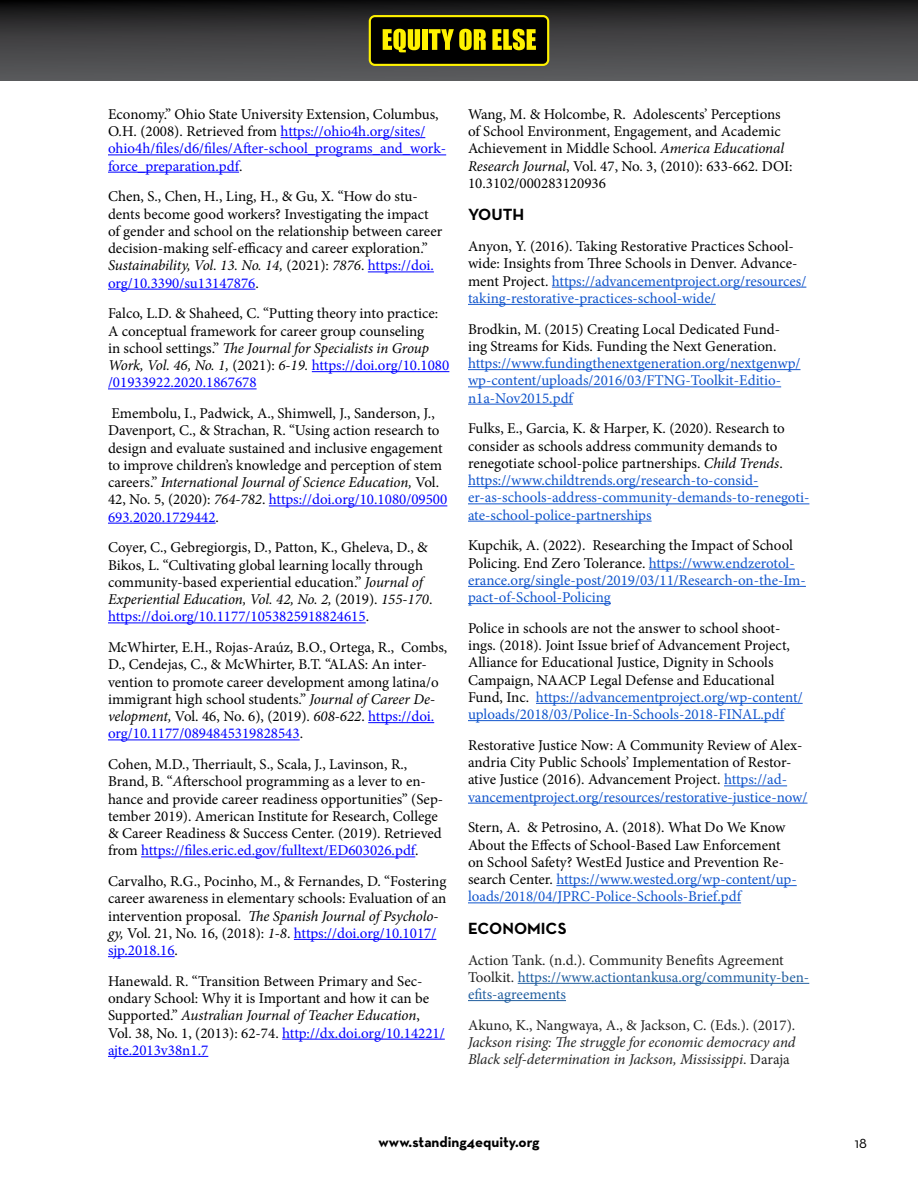
<style>
.page{position:relative;width:918px;height:1188px;background:#fff}
.page>*{position:absolute;margin:0;border:0;box-sizing:border-box;transform-origin:0 0}
.t1{font:700 16.5px "Neutra Text";color:#000}
.t2{font:15px/17.2px "Minion Pro";color:#000}
.t3{font:15px/17.2px "Minion Pro";color:#15c}
.t4{font:15px/17.2px "Minion Pro";color:#00f}
.t5{font:15px/17.2px "Minion Pro";color:#215e9e}
.t6{font:italic 15px/17.2px "Minion Pro";letter-spacing:-.01em;color:#222}
.t7{font:15px "Minion Pro";color:#222}
.t8{font:700 15px "Neutra Text";color:#000}
.t9{font:15px "Neutra Text";color:#000}
.s1{color:#000}
.s2{font-style:italic}
.s3{color:#00f}
.s4{color:#15c}
.s5{font-style:italic;color:#000}
.s6{color:#222}
.s7{font-style:normal}
</style>
<div class="page">
<div style="left:0;top:0;width:918px;height:81px;background:linear-gradient(to bottom,#1b1a1b,#636466)"></div>
<svg style="left:369px;top:15px;width:180px;height:51px;background:#544f00"></svg>
<hr style="left:281px;top:137px;width:144px;height:1px;background:#00f">
<hr style="left:108px;top:155px;width:338px;height:1px;background:#00f">
<hr style="left:108px;top:172px;width:131px;height:1px;background:#00f">
<hr style="left:368px;top:272px;width:66px;height:1px;background:#00f">
<hr style="left:108px;top:289px;width:147px;height:1px;background:#00f">
<hr style="left:312px;top:371px;width:137px;height:1px;background:#00f">
<hr style="left:108px;top:389px;width:149px;height:1px;background:#00f">
<hr style="left:269px;top:506px;width:178px;height:1px;background:#00f">
<hr style="left:108px;top:523px;width:108px;height:1px;background:#00f">
<hr style="left:108px;top:623px;width:258px;height:1px;background:#00f">
<hr style="left:368px;top:722px;width:66px;height:1px;background:#00f">
<hr style="left:108px;top:740px;width:192px;height:1px;background:#00f">
<hr style="left:141px;top:857px;width:274px;height:1px;background:#00f">
<hr style="left:294px;top:939px;width:142px;height:1px;background:#00f">
<hr style="left:108px;top:956px;width:67px;height:1px;background:#00f">
<hr style="left:282px;top:1039px;width:163px;height:1px;background:#00f">
<hr style="left:108px;top:1056px;width:100px;height:1px;background:#00f">
<hr style="left:552px;top:287px;width:254px;height:1px;background:#15c">
<hr style="left:468px;top:304px;width:248px;height:1px;background:#15c">
<hr style="left:468px;top:369px;width:332px;height:1px;background:#15c">
<hr style="left:468px;top:387px;width:313px;height:1px;background:#15c">
<hr style="left:468px;top:404px;width:105px;height:1px;background:#15c">
<hr style="left:468px;top:486px;width:290px;height:1px;background:#15c">
<hr style="left:468px;top:504px;width:341px;height:1px;background:#15c">
<hr style="left:468px;top:521px;width:184px;height:1px;background:#15c">
<hr style="left:649px;top:569px;width:146px;height:1px;background:#15c">
<hr style="left:468px;top:586px;width:338px;height:1px;background:#15c">
<hr style="left:468px;top:603px;width:143px;height:1px;background:#15c">
<hr style="left:536px;top:703px;width:267px;height:1px;background:#15c">
<hr style="left:468px;top:720px;width:316px;height:1px;background:#15c">
<hr style="left:724px;top:786px;width:63px;height:1px;background:#15c">
<hr style="left:468px;top:803px;width:339px;height:1px;background:#15c">
<hr style="left:556px;top:885px;width:241px;height:1px;background:#15c">
<hr style="left:468px;top:903px;width:273px;height:1px;background:#15c">
<hr style="left:518px;top:983px;width:291px;height:1px;background:#215e9e">
<hr style="left:468px;top:1000px;width:98px;height:1px;background:#215e9e">
<p class="t4" style="left:108px;top:106px;width:340px"><span class="s1">Economy.” Ohio State University Extension, Columbus, O.H. (2008). Retrieved from</span> https://ohio4h.org/sites/ ohio4h/files/d6/files/After-school_programs_and_work&shy;force_preparation.pdf<span class="s1">.</span></p>
<p class="t2" style="left:108px;top:188px;width:336px">Chen, S., Chen, H., Ling, H., &amp; Gu, X. “How do stu&shy;dents become good workers? Investigating the impact of gender and school on the relationship between career decision-making self-efficacy and career exploration.” <span class="s2">Sustainability, Vol. 13. No. 14,</span> (2021): <span class="s2">7876</span>. <span class="s3">https://doi. org/10.3390/su13147876</span>.</p>
<p class="t2" style="left:108px;top:305px;width:343px">Falco, L.D. &amp; Shaheed, C. “Putting theory into practice:<br>A conceptual framework for career group counseling<br>in school settings.” <span class="s2">The Journal for Specialists in Group Work, Vol. 46, No. 1,</span> (2021): <span class="s2">6-19.</span> <span class="s3">https://doi.org/10.1080 /01933922.2020.1867678</span></p>
<p class="t2" style="left:108px;top:405px;width:341px">Emembolu, I., Padwick, A., Shimwell, J., Sanderson, J., Davenport, C., &amp; Strachan, R. “Using action research to design and evaluate sustained and inclusive engagement to improve children’s knowledge and perception of stem careers.” <span class="s2">International Journal of Science Education,</span> Vol.<br>42, No. 5, (2020): <span class="s2">764-782</span>. <span class="s3">https://doi.org/10.1080/09500<br>693.2020.1729442</span>.</p>
<p class="t2" style="left:108px;top:539px;width:326px">Coyer, C., Gebregiorgis, D., Patton, K., Gheleva, D., &amp; Bikos, L. “Cultivating global learning locally through community-based experiential education.” <span class="s2">Journal of Experiential Education, Vol. 42, No. 2,</span> (2019). <span class="s2">155-170</span>. <span class="s3">https://doi.org/10.1177/1053825918824615</span>.</p>
<p class="t2" style="left:108px;top:639px;width:341px">McWhirter, E.H., Rojas-Araúz, B.O., Ortega, R., Combs, D., Cendejas, C., &amp; McWhirter, B.T. “ALAS: An inter&shy;vention to promote career development among latina/o immigrant high school students.” <span class="s2">Journal of Career De&shy;velopment,</span> Vol. 46, No. 6), (2019). <span class="s2">608-622</span>. <span class="s3">https://doi. org/10.1177/0894845319828543</span>.</p>
<p class="t2" style="left:108px;top:756px;width:337px">Cohen, M.D., Therriault, S., Scala, J., Lavinson, R., Brand, B. “<span class="s2">A</span>fterschool programming as a lever to en&shy;hance and provide career readiness opportunities” (Sep&shy;tember 2019). American Institute for Research, College &amp; Career Readiness &amp; Success Center. (2019). Retrieved from <span class="s3">https://files.eric.ed.gov/fulltext/ED603026.pdf</span>.</p>
<p class="t2" style="left:108px;top:873px;width:340px">Carvalho, R.G., Pocinho, M., &amp; Fernandes, D. “Fostering career awareness in elementary schools: Evaluation of an intervention proposal. <span class="s2">The Spanish Journal of Psycholo&shy;gy,</span> Vol. 21, No. 16, (2018): <span class="s2">1-8</span>. <span class="s3">https://doi.org/10.1017/ sjp.2018.16</span>.</p>
<p class="t2" style="left:108px;top:973px;width:338px">Hanewald. R. “Transition Between Primary and Sec&shy;ondary School: Why it is Important and how it can be Supported.” <span class="s2">Australian Journal of Teacher Education</span>, Vol. 38, No. 1, (2013): 62-74. <span class="s3">http://dx.doi.org/10.14221/ ajte.2013v38n1.7</span></p>
<p class="t2" style="left:468px;top:106px;width:326px">Wang, M. &amp; Holcombe, R. Adolescents’ Perceptions of School Environment, Engagement, and Academic Achievement in Middle School. <span class="s2">America Educational Research Journal</span>, Vol. 47, No. 3, (2010): 633-662. DOI:<br>10.3102/000283120936</p>
<p class="t1" style="left:468px;top:204px;width:58px">YOUTH</p>
<p class="t2" style="left:468px;top:238px;width:340px">Anyon, Y. (2016). Taking Restorative Practices School&shy;wide: Insights from Three Schools in Denver. Advance&shy;ment Project. <span class="s4">https://advancementproject.org/resources/ taking-restorative-practices-school-wide/</span></p>
<p class="t2" style="left:468px;top:320px;width:314px">Brodkin, M. (2015) Creating Local Dedicated Fund&shy;ing Streams for Kids. Funding the Next Generation.</p>
<p class="t3" style="left:468px;top:355px;width:334px">https://www.fundingthenextgeneration.org/nextgenwp/ wp-content/uploads/2016/03/FTNG-Toolkit-Editio&shy;n1a-Nov2015.pdf</p>
<p class="t3" style="left:468px;top:420px;width:343px"><span class="s1">Fulks, E., Garcia, K. &amp; Harper, K. (2020). Research to consider as schools address community demands to renegotiate school-police partnerships.</span> <span class="s5">Child Trends</span><span class="s1">. </span>https://www.childtrends.org/research-to-consid&shy;er-as-schools-address-community-demands-to-renegoti&shy;ate-school-police-partnerships</p>
<p class="t3" style="left:468px;top:537px;width:339px"><span class="s1">Kupchik, A. (2022). Researching the Impact of School Policing. End Zero Tolerance.</span> https://www.endzerotol&shy;erance.org/single-post/2019/03/11/Research-on-the-Im&shy;pact-of-School-Policing</p>
<p class="t2" style="left:468px;top:620px;width:336px">Police in schools are not the answer to school shoot&shy;ings. (2018). Joint Issue brief of Advancement Project, Alliance for Educational Justice, Dignity in Schools Campaign, NAACP Legal Defense and Educational Fund, Inc. <span class="s4">https://advancementproject.org/wp-content/ uploads/2018/03/Police-In-Schools-2018-FINAL.pdf</span></p>
<p class="t2" style="left:468px;top:737px;width:341px">Restorative Justice Now: A Community Review of Alex&shy;andria City Public Schools’ Implementation of Restor&shy;ative Justice (2016). Advancement Project. <span class="s4">https://ad&shy;vancementproject.org/resources/restorative-justice-now/</span></p>
<p class="t2" style="left:468px;top:819px;width:330px">Stern, A. &amp; Petrosino, A. (2018). What Do We Know About the Effects of School-Based Law Enforcement on School Safety? WestEd Justice and Prevention Re&shy;search Center. <span class="s4">https://www.wested.org/wp-content/up&shy;loads/2018/04/JPRC-Police-Schools-Brief.pdf</span></p>
<p class="t1" style="left:468px;top:918px;width:100px">ECONOMICS</p>
<p class="t5" style="left:468px;top:951px;width:343px"><span class="s6">Action Tank. (n.d.). Community Benefits Agreement<br>Toolkit.</span> https://www.actiontankusa.org/community-ben&shy;efits-agreements</p>
<p class="t7" style="left:468px;top:1015px;width:329px">Akuno, K., Nangwaya, A., &amp; Jackson, C. (Eds.). (2017).</p>
<p class="t6" style="left:468px;top:1034px;width:329px">Jackson rising: The struggle for economic democracy and<br>Black self-determination in Jackson, Mississippi<span class="s7">. Daraja</span></p>
<p class="t8" style="left:378px;top:1133px;width:163px">www.standing4equity.org</p>
<p class="t9" style="left:855px;top:1133px;width:14px">18</p>
</div>
